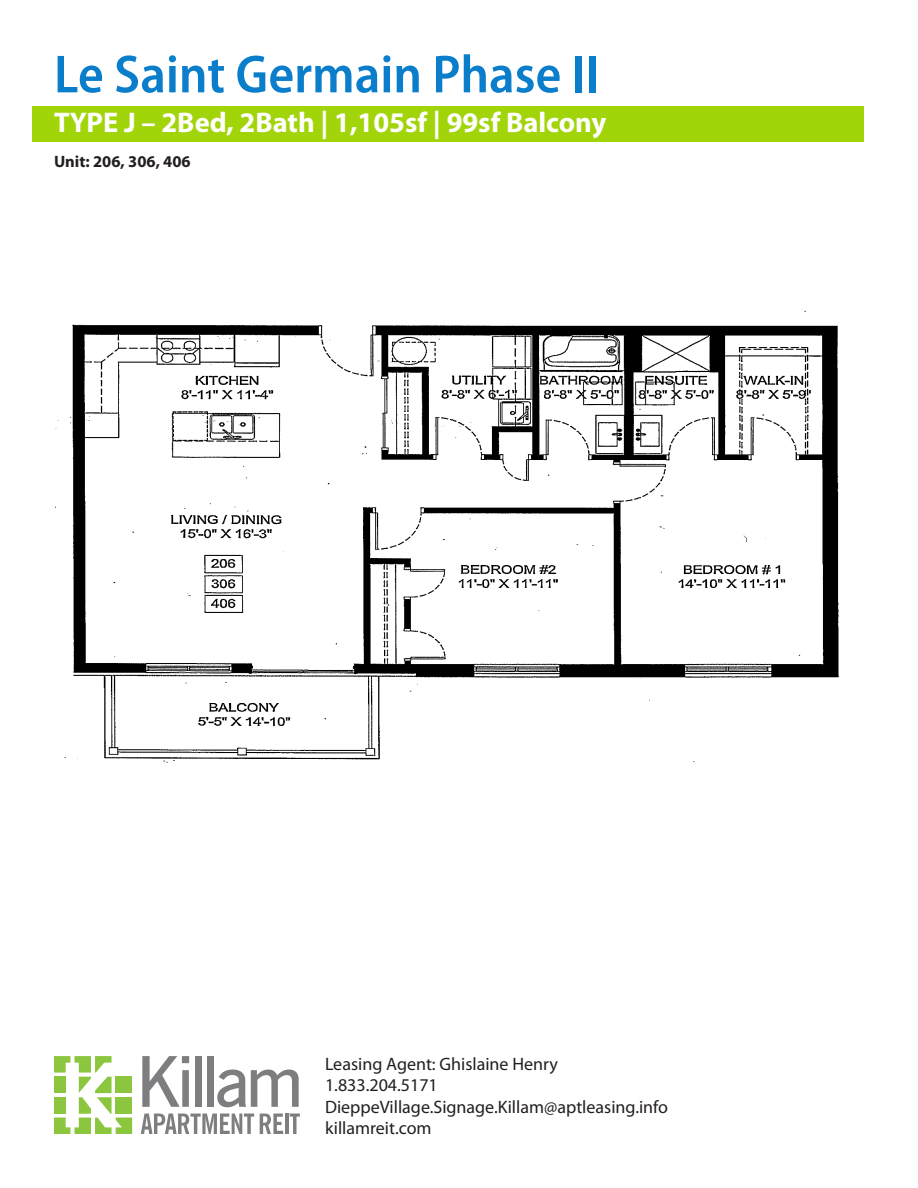
<style>
.page{position:relative;width:918px;height:1188px;background:#fff}
.page>*{position:absolute;margin:0;border:0;box-sizing:border-box;transform-origin:0 0}
.t1{font:600 semi-condensed 54px "Myriad Pro";color:#0a7eca}
.Floor_Plan___Body{font:700 28.5px "Myriad Pro";color:#fff}
.t2{font:18px/21.6px "Myriad Pro";color:#231f20}
.Floor_Plan___Body-2{font:700 16.5px "Myriad Pro";color:#231f20}
</style>
<div class="page">
<div style="left:32px;top:106px;width:832px;height:36px;background:#a2d40a"></div>
<svg style="left:54px;top:1056px;width:78px;height:78px"></svg>
<div style="left:116px;top:1077px;width:16px;height:16px;background:#8bc63e"></div>
<svg style="left:142px;top:1056px;width:47px;height:51px"></svg>
<div style="left:195px;top:1056px;width:6px;height:51px;background:#7e7d7f"></div>
<div style="left:207px;top:1056px;width:7px;height:51px;background:#7e7d7f"></div>
<svg style="left:217px;top:1070px;width:82px;height:37px"></svg>
<svg style="left:141px;top:1114px;width:113px;height:20px"></svg>
<svg style="left:260px;top:1114px;width:23px;height:20px"></svg>
<hr style="left:285px;top:1114px;width:4px;height:20px;background:#7e7d7f">
<svg style="left:290px;top:1114px;width:10px;height:20px"></svg>
<img style="left:55px;top:310px;width:784px;height:453px">
<h1 class="t1" style="left:54px;top:40px;width:547px">Le Saint Germain Phase II</h1>
<p class="Floor_Plan___Body" style="left:54px;top:104px;width:554px">TYPE J – 2Bed, 2Bath | 1,105sf | 99sf Balcony</p>
<p class="Floor_Plan___Body-2" style="left:54px;top:151px;width:138px">Unit: 206, 306, 406</p>
<p class="t2" style="left:325px;top:1052px;width:345px">Leasing Agent: Ghislaine Henry<br>1.833.204.5171<br>DieppeVillage.Signage.Killam@aptleasing.info killamreit.com</p>
</div>
